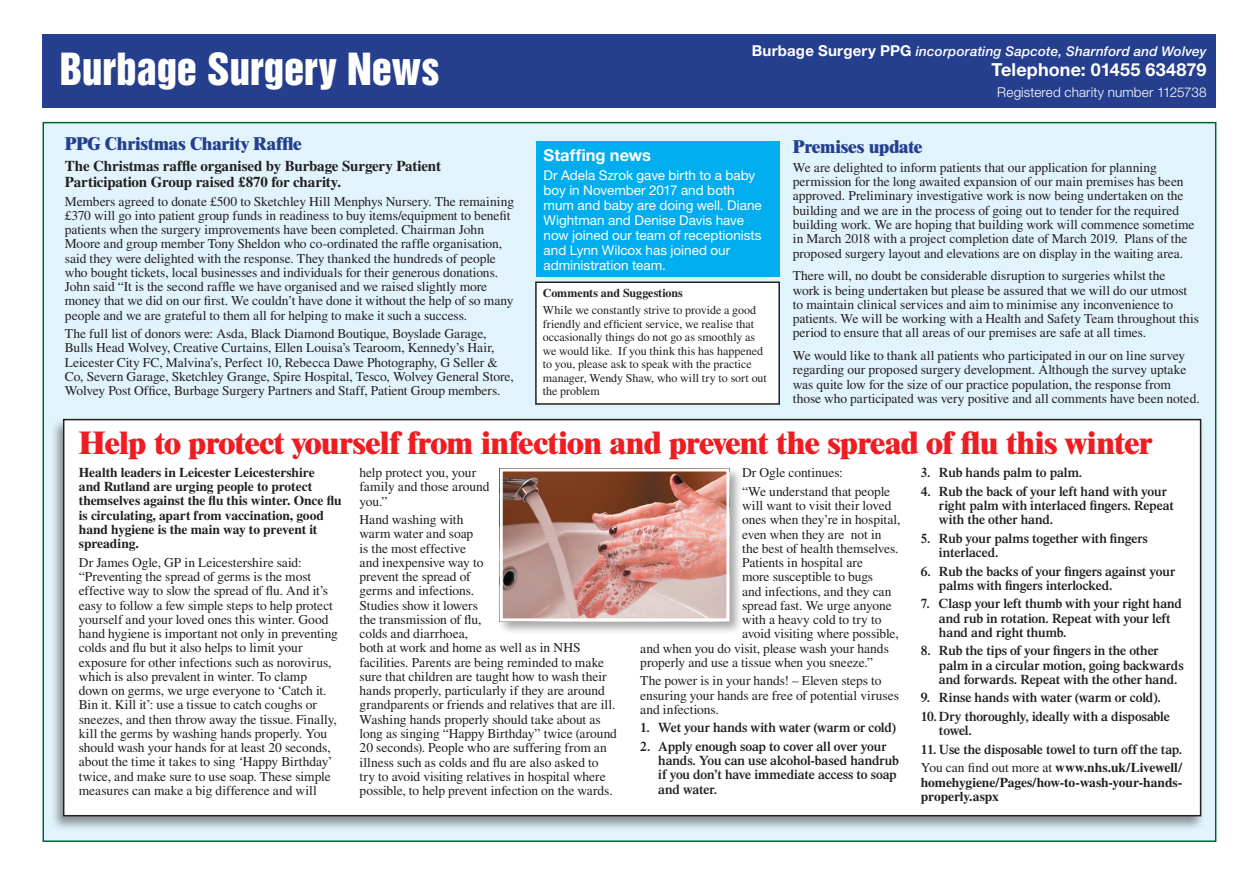
<style>
.page{position:relative;width:1259px;height:893px;background:#fff}
.page>*{position:absolute;margin:0;border:0;box-sizing:border-box;transform-origin:0 0}
.t1{font:40.5px "Helvetica Inserat LT Std";color:#fff}
.t2{font:800 31.5px "Times LT Std";letter-spacing:-.02em;color:#ee1d23}
.t3{font:800 18px "Times LT Std";letter-spacing:-.015em;color:#253f8e}
.t4{font:700 18px "Helvetica Neue LT Std";letter-spacing:.005em;color:#fff}
.t5{font:700 16.5px "Helvetica Neue LT Std";color:#fff}
.t6{font:700 15px/16.5px "Times LT Std";letter-spacing:-.005em;color:#231f20}
.t7{font:13.5px/14.2px "Times LT Std";letter-spacing:-.005em;color:#231f20}
.t8{font:600 13.5px/14.2px "Times LT Std";letter-spacing:-.01em;color:#231f20}
.t9{font:700 13.5px/14.2px "Times LT Std";letter-spacing:-.005em;color:#231f20}
.t10{font:13.5px/15px "Helvetica Neue LT Std";color:#fff}
.t11{font:italic 500 13.5px "Helvetica Neue LT Std";letter-spacing:.015em;color:#fff}
.t12{font:300 13.5px "Helvetica Neue LT Std";letter-spacing:.01em;color:#fff}
.t13{font:12px/13.5px "Times LT Std";color:#231f20}
.t14{font:700 12px "Times LT Std";color:#231f20}
.s1{font-weight:700;font-style:normal;font-size:15px}
.s2{font-weight:400}
.s3{font-weight:700}
</style>
<div class="page">
<div style="left:43px;top:122px;width:1173px;height:720px;background:#e1f4fc;border:2px solid #00652e"></div>
<div style="left:43px;top:34px;width:1173px;height:73px;background:#253f8e"></div>
<div style="left:536px;top:141px;width:243px;height:135px;background:#00aeef"></div>
<div style="left:50px;top:418px;width:1155px;height:414px;background:#231f20;opacity:.45"></div>
<div style="left:64px;top:420px;width:1136px;height:396px;background:#fff"></div>
<div style="left:63px;top:419px;width:1138px;height:397px;border:2px solid #231f20"></div>
<div style="left:536px;top:282px;width:243px;height:122px;background:#fff"></div>
<div style="left:535px;top:281px;width:245px;height:124px;border:2px solid #231f20"></div>
<div style="left:497px;top:466px;width:246px;height:169px;background:#231f20;opacity:.4"></div>
<img style="left:504px;top:473px;width:221px;height:144px">
<div style="left:500px;top:469px;width:229px;height:152px;border:3px solid #fff"></div>
<h1 class="t1" style="left:60px;top:45px;width:381px">Burbage Surgery News</h1>
<p class="t11" style="left:752px;top:43px;width:456px"><span class="s1">Burbage Surgery PPG</span> incorporating Sapcote, Sharnford and Wolvey</p>
<h3 class="t4" style="left:991px;top:59px;width:216px">Telephone: 01455 634879</h3>
<p class="t12" style="left:997px;top:84px;width:211px">Registered charity number 1125738</p>
<h3 class="t3" style="left:65px;top:132px;width:238px">PPG Christmas Charity Raffle</h3>
<p class="t6" style="left:65px;top:157px;width:378px">The Christmas raffle organised by Burbage Surgery Patient<br>Participation Group raised £870 for charity.</p>
<p class="t7" style="left:65px;top:194px;width:451px">Members agreed to donate £500 to Sketchley Hill Menphys Nursery. The remaining £370 will go into patient group funds in readiness to buy items/equipment to benefit patients when the surgery improvements have been completed. Chairman John Moore and group member Tony Sheldon who co-ordinated the raffle organisation, said they were delighted with the response. They thanked the hundreds of people who bought tickets, local businesses and individuals for their generous donations.<br>John said “It is the second raffle we have organised and we raised slightly more money that we did on our first. We couldn’t have done it without the help of so many people and we are grateful to them all for helping to make it such a success.</p>
<p class="t7" style="left:65px;top:326px;width:450px">The full list of donors were: Asda, Black Diamond Boutique, Boyslade Garage, Bulls Head Wolvey, Creative Curtains, Ellen Louisa’s Tearoom, Kennedy’s Hair, Leicester City FC, Malvina’s, Perfect 10, Rebecca Dawe Photography, G Seller &amp; Co, Severn Garage, Sketchley Grange, Spire Hospital, Tesco, Wolvey General Store, Wolvey Post Office, Burbage Surgery Partners and Staff, Patient Group members.</p>
<h3 class="t3" style="left:793px;top:136px;width:131px">Premises update</h3>
<p class="t7" style="left:793px;top:160px;width:403px">We are delighted to inform patients that our application for planning permission for the long awaited expansion of our main premises has been approved. Preliminary investigative work is now being undertaken on the building and we are in the process of going out to tender for the required building work. We are hoping that building work will commence sometime in March 2018 with a project completion date of March 2019. Plans of the proposed surgery layout and elevations are on display in the waiting area.</p>
<p class="t7" style="left:793px;top:269px;width:407px">There will, no doubt be considerable disruption to surgeries whilst the<br>work is being undertaken but please be assured that we will do our utmost to maintain clinical services and aim to minimise any inconvenience to patients. We will be working with a Health and Safety Team throughout this period to ensure that all areas of our premises are safe at all times.</p>
<p class="t7" style="left:793px;top:348px;width:408px">We would like to thank all patients who participated in our on line survey regarding our proposed surgery development. Although the survey uptake was quite low for the size of our practice population, the response from those who participated was very positive and all comments have been noted.</p>
<h2 class="t2" style="left:79px;top:423px;width:1074px">Help to protect yourself from infection and prevent the spread of flu this winter</h2>
<p class="t5" style="left:543px;top:145px;width:109px">Staffing news</p>
<p class="t10" style="left:543px;top:168px;width:220px">Dr Adela Szrok gave birth to a baby boy in November 2017 and both mum and baby are doing well. Diane<br>Wightman and Denise Davis have now joined our team of receptionists and Lynn Wilcox has joined our administration team.</p>
<p class="t14" style="left:543px;top:285px;width:142px">Comments and Suggestions</p>
<p class="t13" style="left:543px;top:303px;width:226px">While we constantly strive to provide a good friendly and efficient service, we realise that occasionally things do not go as smoothly as we would like. If you think this has happened to you, please ask to speak with the practice manager, Wendy Shaw, who will try to sort out the problem</p>
<p class="t9" style="left:79px;top:465px;width:264px">Health leaders in Leicester Leicestershire<br>and Rutland are urging people to protect themselves against the flu this winter. Once flu is circulating, apart from vaccination, good hand hygiene is the main way to prevent it spreading.</p>
<p class="t7" style="left:79px;top:555px;width:261px">Dr James Ogle, GP in Leicestershire said: “Preventing the spread of germs is the most effective way to slow the spread of flu. And it’s easy to follow a few simple steps to help protect yourself and your loved ones this winter. Good hand hygiene is important not only in preventing colds and flu but it also helps to limit your exposure for other infections such as norovirus, which is also prevalent in winter. To clamp down on germs, we urge everyone to ‘Catch it.<br>Bin it. Kill it’: use a tissue to catch coughs or sneezes, and then throw away the tissue. Finally, kill the germs by washing hands properly. You should wash your hands for at least 20 seconds, about the time it takes to sing ‘Happy Birthday’ twice, and make sure to use soap. These simple measures can make a big difference and will</p>
<p class="t7" style="left:359px;top:465px;width:131px">help protect you, your family and those around you.”</p>
<p class="t7" style="left:359px;top:512px;width:259px">Hand washing with<br>warm water and soap<br>is the most effective<br>and inexpensive way to<br>prevent the spread of<br>germs and infections.<br>Studies show it lowers<br>the transmission of flu,<br>colds and diarrhoea,<br>both at work and home as well as in NHS facilities. Parents are being reminded to make sure that children are taught how to wash their hands properly, particularly if they are around grandparents or friends and relatives that are ill.<br>Washing hands properly should take about as long as singing “Happy Birthday” twice (around 20 seconds). People who are suffering from an illness such as colds and flu are also asked to try to avoid visiting relatives in hospital where possible, to help prevent infection on the wards.</p>
<p class="t7" style="left:742px;top:463px;width:150px;line-height:18.5px">Dr Ogle continues:<br>“We understand that people</p>
<p class="t7" style="left:742px;top:498px;width:151px">will want to visit their loved</p>
<p class="t7" style="left:742px;top:512px;width:160px">ones when they’re in hospital,</p>
<p class="t7" style="left:742px;top:527px;width:141px">even when they are not in</p>
<p class="t7" style="left:742px;top:541px;width:158px">the best of health themselves.</p>
<p class="t7" style="left:742px;top:555px;width:122px">Patients in hospital are</p>
<p class="t7" style="left:742px;top:570px;width:133px">more susceptible to bugs</p>
<p class="t7" style="left:742px;top:584px;width:151px">and infections, and they can</p>
<p class="t7" style="left:742px;top:598px;width:151px">spread fast. We urge anyone</p>
<p class="t7" style="left:742px;top:612px;width:141px">with a heavy cold to try to</p>
<p class="t7" style="left:742px;top:627px;width:158px">avoid visiting where possible,</p>
<p class="t7" style="left:640px;top:641px;width:250px">and when you do visit, please wash your hands</p>
<p class="t7" style="left:640px;top:655px;width:234px">properly and use a tissue when you sneeze.”</p>
<p class="t7" style="left:640px;top:674px;width:260px">The power is in your hands! – Eleven steps to ensuring your hands are free of potential viruses and infections.</p>
<p class="t8" style="left:640px;top:720px;width:257px">1. Wet your hands with water (warm or cold)</p>
<p class="t8" style="left:658px;top:739px;width:242px;text-indent:-18px">2. Apply enough soap to cover all over your hands. You can use alcohol-based handrub if you don’t have immediate access to soap and water.</p>
<p class="t8" style="left:921px;top:465px;width:163px">3. Rub hands palm to palm.</p>
<p class="t8" style="left:939px;top:484px;width:236px;text-indent:-18px">4. Rub the back of your left hand with your right palm with interlaced fingers. Repeat with the other hand.</p>
<p class="t8" style="left:939px;top:531px;width:210px;text-indent:-18px">5. Rub your palms together with fingers interlaced.</p>
<p class="t8" style="left:939px;top:564px;width:238px;text-indent:-18px">6. Rub the backs of your fingers against your palms with fingers interlocked.</p>
<p class="t8" style="left:939px;top:596px;width:245px;text-indent:-18px">7. Clasp your left thumb with your right hand and rub in rotation. Repeat with your left hand and right thumb.</p>
<p class="t8" style="left:939px;top:643px;width:246px;text-indent:-18px">8. Rub the tips of your fingers in the other palm in a circular motion, going backwards and forwards. Repeat with the other hand.</p>
<p class="t8" style="left:921px;top:690px;width:241px">9. Rinse hands with water (warm or cold).</p>
<p class="t8" style="left:939px;top:709px;width:232px;text-indent:-18px">10. Dry thoroughly, ideally with a disposable towel.</p>
<p class="t8" style="left:921px;top:740px;width:263px;line-height:18.5px">11. Use the disposable towel to turn off the tap.<br><span class="s2">You can find out more at</span> <span class="s3">www.nhs.uk/Livewell/</span></p>
<p class="t9" style="left:921px;top:774px;width:263px">homehygiene/Pages/how-to-wash-your-hands&shy;properly.aspx</p>
</div>
